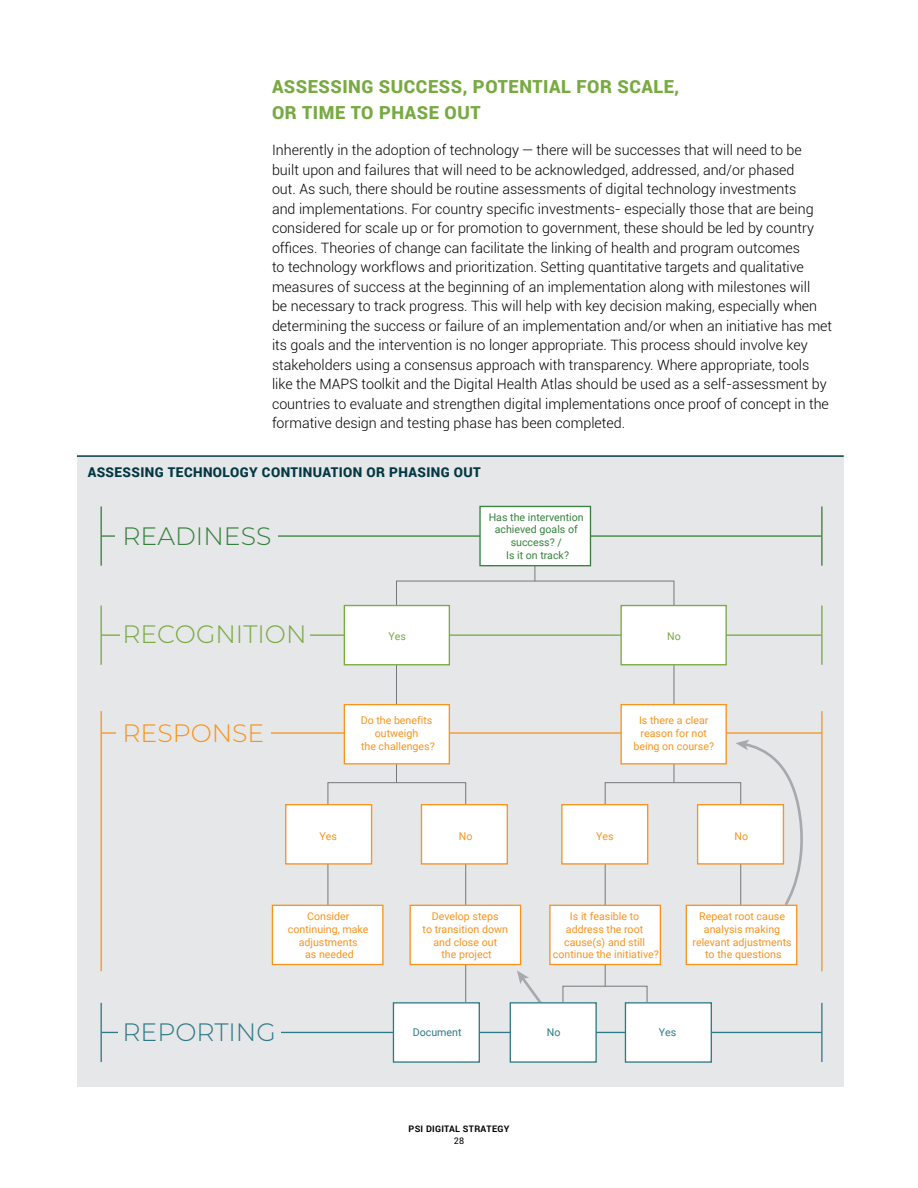
<style>
.page{position:relative;width:918px;height:1188px;background:#fff}
.page>*{position:absolute;margin:0;border:0;box-sizing:border-box;transform-origin:0 0}
.t1{font:300 25.2px "Montserrat";color:#78aa42}
.t2{font:300 25.2px "Montserrat";color:#36813d}
.t3{font:300 25.2px "Montserrat";color:#307986}
.t4{font:300 25.2px "Montserrat";color:#f7941e}
.t5{font:900 18px/25.5px "Roboto";letter-spacing:.03em;color:#78aa42}
.t6{font:300 14.25px/19.5px "Roboto";color:#000}
.t7{font:900 13.5px "Roboto";letter-spacing:.03em;color:#023843}
.t8{font:10.65px/12.8px "Roboto";color:#f7941e;text-align:center}
.t9{font:10.65px/12.8px "Roboto";color:#36813d;text-align:center}
.t10{font:10.65px "Roboto";color:#307986}
.t11{font:10.65px "Roboto";color:#78aa42}
.t12{font:700 9px "Roboto";letter-spacing:.03em;color:#000}
.t13{font:9px "Roboto";color:#000}
</style>
<div class="page">
<div style="left:77px;top:457px;width:767px;height:630px;background:#e6e7e8"></div>
<hr style="left:77px;top:455px;width:767px;height:2px;background:#023843">
<hr style="left:101px;top:1032px;width:721px;height:1px;background:#307986">
<hr style="left:101px;top:732px;width:721px;height:2px;background:#f7941e">
<div style="left:116px;top:716px;width:155px;height:33px;background:#e6e7e8"></div>
<hr style="left:101px;top:634px;width:721px;height:2px;background:#78aa42">
<hr style="left:101px;top:535px;width:721px;height:2px;background:#36813d">
<div style="left:120px;top:619px;width:189px;height:35px;background:#e6e7e8"></div>
<div style="left:116px;top:520px;width:162px;height:31px;background:#e6e7e8"></div>
<div style="left:396px;top:581px;width:278px;height:202px;border:1px solid #77787b"></div>
<svg style="left:535px;top:566px;width:1px;height:15px"></svg>
<svg style="left:327px;top:782px;width:139px;height:250px"></svg>
<svg style="left:517px;top:970px;width:62px;height:32px"></svg>
<svg style="left:605px;top:740px;width:198px;height:247px"></svg>
<div style="left:118px;top:1015px;width:163px;height:32px;background:#e6e7e8"></div>
<div style="left:480px;top:506px;width:110px;height:60px;background:#fff"></div>
<div style="left:479px;top:506px;width:112px;height:60px;border:1px solid #36813d"></div>
<div style="left:344px;top:606px;width:105px;height:59px;background:#fff"></div>
<div style="left:344px;top:605px;width:106px;height:60px;border:1px solid #78aa42"></div>
<div style="left:621px;top:606px;width:105px;height:59px;background:#fff"></div>
<div style="left:620px;top:605px;width:107px;height:60px;border:1px solid #78aa42"></div>
<div style="left:393px;top:1003px;width:86px;height:59px;background:#fff"></div>
<div style="left:393px;top:1002px;width:87px;height:61px;border:1px solid #307986"></div>
<div style="left:510px;top:1003px;width:86px;height:59px;background:#fff"></div>
<div style="left:510px;top:1002px;width:87px;height:61px;border:1px solid #307986"></div>
<div style="left:625px;top:1003px;width:86px;height:59px;background:#fff"></div>
<div style="left:625px;top:1002px;width:87px;height:61px;border:1px solid #307986"></div>
<div style="left:286px;top:805px;width:86px;height:59px;background:#fff"></div>
<div style="left:285px;top:804px;width:87px;height:61px;border:1px solid #f7941e"></div>
<div style="left:421px;top:805px;width:86px;height:59px;background:#fff"></div>
<div style="left:421px;top:804px;width:87px;height:61px;border:1px solid #f7941e"></div>
<div style="left:562px;top:805px;width:86px;height:59px;background:#fff"></div>
<div style="left:561px;top:804px;width:87px;height:61px;border:1px solid #f7941e"></div>
<div style="left:698px;top:805px;width:85px;height:59px;background:#fff"></div>
<div style="left:697px;top:804px;width:87px;height:61px;border:1px solid #f7941e"></div>
<div style="left:344px;top:705px;width:105px;height:59px;background:#fff"></div>
<div style="left:344px;top:704px;width:106px;height:60px;border:1px solid #f7941e"></div>
<div style="left:621px;top:705px;width:105px;height:59px;background:#fff"></div>
<div style="left:620px;top:704px;width:107px;height:60px;border:1px solid #f7941e"></div>
<div style="left:272px;top:905px;width:111px;height:60px;background:#fff"></div>
<div style="left:272px;top:905px;width:112px;height:60px;border:1px solid #f7941e"></div>
<div style="left:410px;top:905px;width:111px;height:60px;background:#fff"></div>
<div style="left:410px;top:905px;width:111px;height:60px;border:1px solid #f7941e"></div>
<div style="left:550px;top:905px;width:110px;height:60px;background:#fff"></div>
<div style="left:549px;top:905px;width:112px;height:60px;border:1px solid #f7941e"></div>
<div style="left:686px;top:905px;width:111px;height:60px;background:#fff"></div>
<div style="left:686px;top:905px;width:111px;height:60px;border:1px solid #f7941e"></div>
<hr style="left:101px;top:1003px;width:1px;height:59px;background:#307986">
<hr style="left:101px;top:606px;width:1px;height:59px;background:#78aa42">
<hr style="left:101px;top:506px;width:1px;height:60px;background:#36813d">
<hr style="left:101px;top:711px;width:1px;height:260px;background:#f7941e">
<hr style="left:821px;top:1003px;width:2px;height:59px;background:#307986">
<hr style="left:821px;top:606px;width:2px;height:59px;background:#78aa42">
<hr style="left:821px;top:506px;width:2px;height:60px;background:#36813d">
<hr style="left:821px;top:711px;width:2px;height:260px;background:#f7941e">
<p class="t5" style="left:272px;top:73px;width:409px">ASSESSING SUCCESS, POTENTIAL FOR SCALE,<br>OR TIME TO PHASE OUT</p>
<p class="t6" style="left:272px;top:140px;width:562px">Inherently in the adoption of technology — there will be successes that will need to be<br>built upon and failures that will need to be acknowledged, addressed, and/or phased<br>out. As such, there should be routine assessments of digital technology investments<br>and implementations. For country specific investments- especially those that are being considered for scale up or for promotion to government, these should be led by country offices. Theories of change can facilitate the linking of health and program outcomes<br>to technology workflows and prioritization. Setting quantitative targets and qualitative measures of success at the beginning of an implementation along with milestones will<br>be necessary to track progress. This will help with key decision making, especially when determining the success or failure of an implementation and/or when an initiative has met its goals and the intervention is no longer appropriate. This process should involve key stakeholders using a consensus approach with transparency. Where appropriate, tools like the MAPS toolkit and the Digital Health Atlas should be used as a self-assessment by countries to evaluate and strengthen digital implementations once proof of concept in the formative design and testing phase has been completed.</p>
<p class="t7" style="left:88px;top:463px;width:395px">ASSESSING TECHNOLOGY CONTINUATION OR PHASING OUT</p>
<h1 class="t2" style="left:122px;top:518px;width:150px">READINESS</h1>
<p class="t9" style="left:489px;top:510px;width:97px">Has the intervention achieved goals of success? /<br>Is it on track?</p>
<h1 class="t1" style="left:122px;top:617px;width:186px">RECOGNITION</h1>
<h1 class="t4" style="left:122px;top:716px;width:143px">RESPONSE</h1>
<p class="t11" style="left:389px;top:628px;width:19px">Yes</p>
<p class="t11" style="left:667px;top:628px;width:15px">No</p>
<p class="t8" style="left:361px;top:714px;width:76px">Do the benefits outweigh<br>the challenges?</p>
<p class="t8" style="left:634px;top:714px;width:82px">Is there a clear reason for not being on course?</p>
<p class="t8" style="left:319px;top:830px;width:19px">Yes</p>
<p class="t8" style="left:459px;top:830px;width:15px">No</p>
<p class="t8" style="left:596px;top:830px;width:19px">Yes</p>
<p class="t8" style="left:734px;top:830px;width:15px">No</p>
<p class="t8" style="left:288px;top:910px;width:82px">Consider continuing, make adjustments<br>as needed</p>
<p class="t8" style="left:423px;top:910px;width:87px">Develop steps<br>to transition down and close out<br>the project</p>
<p class="t8" style="left:553px;top:910px;width:108px">Is it feasible to address the root cause(s) and still continue the initiative?</p>
<p class="t8" style="left:692px;top:910px;width:101px">Repeat root cause analysis making relevant adjustments to the questions</p>
<h1 class="t3" style="left:122px;top:1015px;width:155px">REPORTING</h1>
<p class="t10" style="left:413px;top:1025px;width:50px">Document</p>
<p class="t10" style="left:547px;top:1025px;width:15px">No</p>
<p class="t10" style="left:659px;top:1025px;width:19px">Yes</p>
<p class="t12" style="left:409px;top:1122px;width:102px">PSI DIGITAL STRATEGY</p>
<p class="t13" style="left:454px;top:1134px;width:12px">28</p>
</div>
